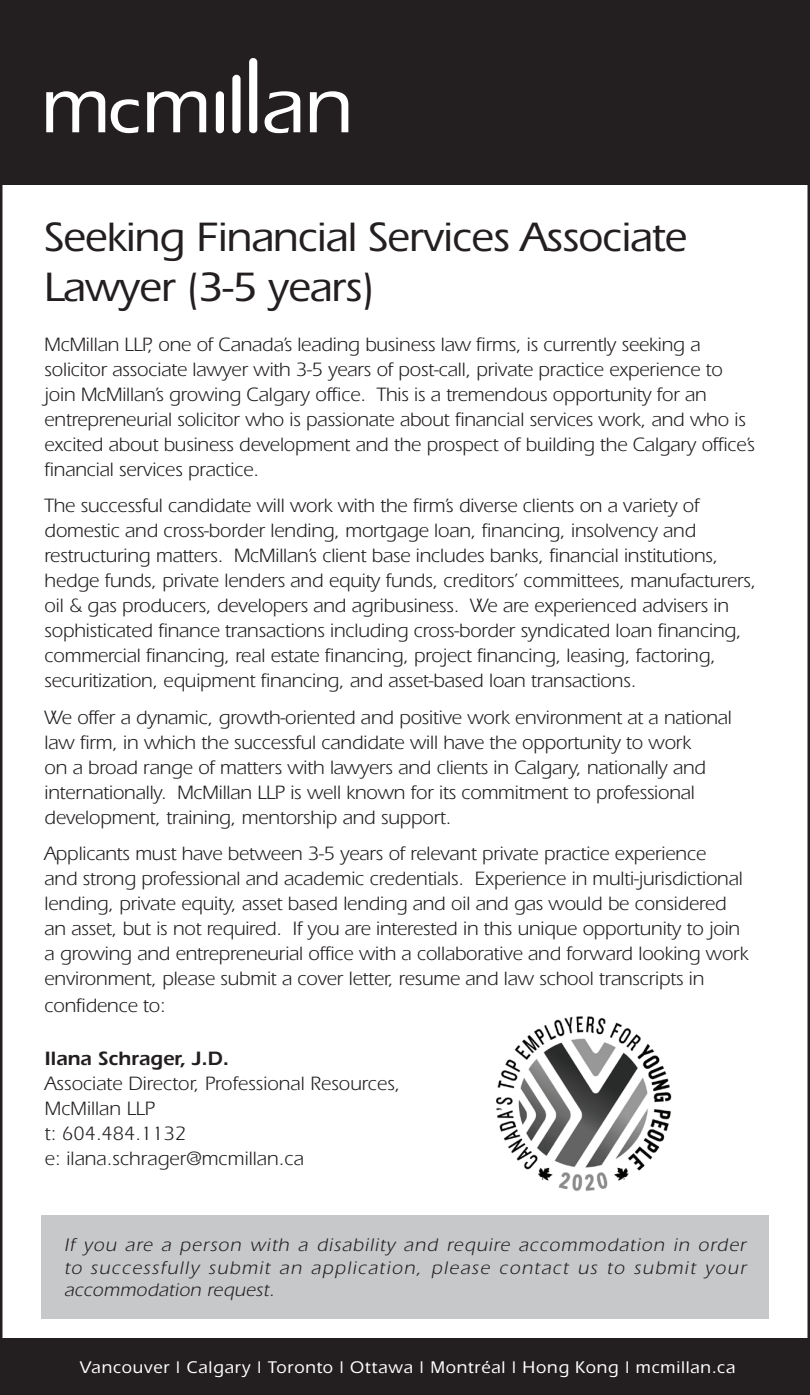
<style>
.page{position:relative;width:810px;height:1395px;background:#fff}
.page>*{position:absolute;margin:0;border:0;box-sizing:border-box;transform-origin:0 0}
.t1{font:500 42.5px/50px "Mc Millan";letter-spacing:-.02em;color:#231f20}
.t2{font:20px/25px "Mc Millan";letter-spacing:-.01em;color:#231f20}
.t3{font:20px "Mc Millan Demi";color:#231f20}
.t4{font:italic 19px/22.8px "Mc Millan";color:#231f20;text-align:justify}
.t5{font:500 17.5px "Mc Millan";letter-spacing:.045em;color:#fff}
</style>
<div class="page">
<div style="left:0;top:0;width:810px;height:184px;background:#231f20"></div>
<svg style="left:46px;top:91px;width:59px;height:41px"></svg>
<svg style="left:111px;top:99px;width:28px;height:34px"></svg>
<svg style="left:147px;top:91px;width:59px;height:41px"></svg>
<svg style="left:265px;top:91px;width:35px;height:42px"></svg>
<svg style="left:310px;top:91px;width:38px;height:41px"></svg>
<div style="left:216px;top:91px;width:8px;height:42px;background:#fff;border-radius:4px"></div>
<div style="left:232px;top:75px;width:9px;height:58px;background:#fff;border-radius:4px"></div>
<div style="left:249px;top:58px;width:8px;height:75px;background:#fff;border-radius:4px"></div>
<div style="left:0;top:1338px;width:810px;height:57px;background:#231f20"></div>
<img style="left:496px;top:1016px;width:176px;height:175px">
<div style="left:41px;top:1216px;width:728px;height:103px;background:#c7c8ca"></div>
<h1 class="t1" style="left:44px;top:212px;width:645px">Seeking Financial Services Associate<br>Lawyer (3-5 years)</h1>
<p class="t2" style="left:45px;top:332px;width:712px">McMillan LLP, one of Canada’s leading business law firms, is currently seeking a solicitor associate lawyer with 3-5 years of post-call, private practice experience to join McMillan’s growing Calgary office. This is a tremendous opportunity for an entrepreneurial solicitor who is passionate about financial services work, and who is excited about business development and the prospect of building the Calgary office’s financial services practice.</p>
<p class="t2" style="left:45px;top:493px;width:713px">The successful candidate will work with the firm’s diverse clients on a variety of domestic and cross-border lending, mortgage loan, financing, insolvency and restructuring matters. McMillan’s client base includes banks, financial institutions, hedge funds, private lenders and equity funds, creditors’ committees, manufacturers, oil &amp; gas producers, developers and agribusiness. We are experienced advisers in sophisticated finance transactions including cross-border syndicated loan financing, commercial financing, real estate financing, project financing, leasing, factoring, securitization, equipment financing, and asset-based loan transactions.</p>
<p class="t2" style="left:45px;top:705px;width:689px">We offer a dynamic, growth-oriented and positive work environment at a national law firm, in which the successful candidate will have the opportunity to work<br>on a broad range of matters with lawyers and clients in Calgary, nationally and internationally. McMillan LLP is well known for its commitment to professional development, training, mentorship and support.</p>
<p class="t2" style="left:45px;top:841px;width:705px">Applicants must have between 3-5 years of relevant private practice experience<br>and strong professional and academic credentials. Experience in multi-jurisdictional lending, private equity, asset based lending and oil and gas would be considered an asset, but is not required. If you are interested in this unique opportunity to join a growing and entrepreneurial office with a collaborative and forward looking work environment, please submit a cover letter, resume and law school transcripts in</p>
<p class="t2" style="left:45px;top:993px;width:123px">confidence to:</p>
<p class="t3" style="left:45px;top:1047px;width:186px">Ilana Schrager, J.D.</p>
<p class="t2" style="left:45px;top:1071px;width:357px">Associate Director, Professional Resources,<br>McMillan LLP<br>t: 604.484.1132<br>e: ilana.schrager@mcmillan.ca</p>
<p class="t4" style="left:64px;top:1233px;width:687px">If you are a person with a disability and require accommodation in order to successfully submit an application, please contact us to submit your accommodation request.</p>
<p class="t5" style="left:80px;top:1357px;width:657px">Vancouver | Calgary | Toronto | Ottawa | Montréal | Hong Kong | mcmillan.ca</p>
</div>
